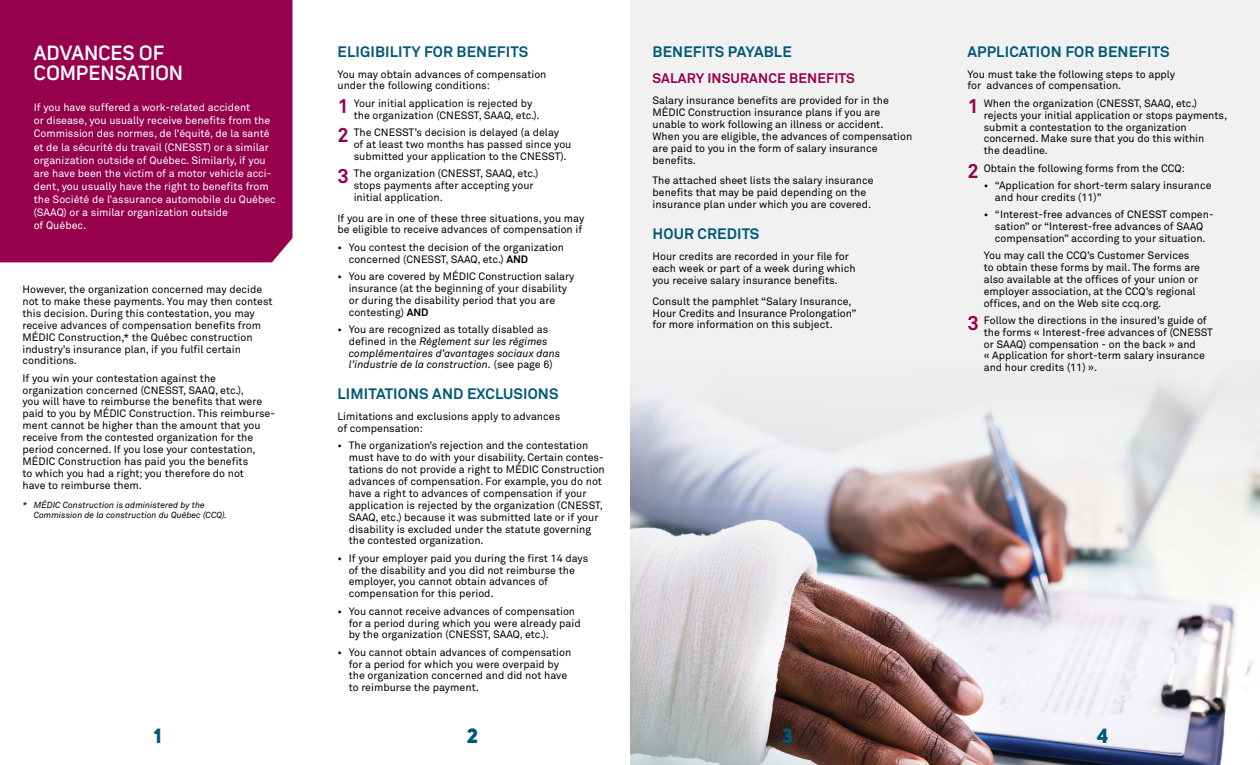
<style>
.page{position:relative;width:1260px;height:765px;background:#fff}
.page>*{position:absolute;margin:0;border:0;box-sizing:border-box;transform-origin:0 0}
.t1{font:600 20px/20px "Uni Sans";letter-spacing:.02em;color:#fff}
.t2{font:800 20px "Uni Sans";color:#005879}
.t3{font:700 15px "Akkurat Pro";letter-spacing:.01em;color:#005879}
.t4{font:700 13.75px "Akkurat Pro";letter-spacing:.01em;color:#96004d}
.t5{font:10.62px/11.9px "Akkurat Pro";color:#000}
.t6{font:10.62px/13.1px "Akkurat Pro";color:#fff}
.t7{font:italic 10.62px/11.9px "Akkurat Pro";color:#000}
.t8{font:italic 8.75px/10px "Akkurat Pro";color:#000}
.s1{font-weight:700;font-size:20px;color:#96004d}
.s2{font-weight:700}
.s3{font-style:normal}
</style>
<div class="page">
<div style="left:630px;top:0;width:630px;height:765px;background:#f1f1f2"></div>
<img style="left:630px;top:383px;width:630px;height:382px">
<div style="left:0;top:0;width:292px;height:262px;background:#96004d"></div>
<h1 class="t1" style="left:34px;top:43px;width:150px">ADVANCES OF<br>COMPENSATION</h1>
<p class="t6" style="left:34px;top:101px;width:244px">If you have suffered a work-related accident<br>or disease, you usually receive benefits from the Commission des normes, de l’équité, de la santé et de la sécurité du travail (CNESST) or a similar organization outside of Québec. Similarly, if you are have been the victim of a motor vehicle acci&shy;dent, you usually have the right to benefits from the Société de l’assurance automobile du Québec (SAAQ) or a similar organization outside<br>of Québec.</p>
<p class="t5" style="left:22px;top:284px;width:252px">However, the organization concerned may decide not to make these payments. You may then contest this decision. During this contestation, you may receive advances of compensation benefits from MÉDIC Construction,* the Québec construction industry’s insurance plan, if you fulfil certain conditions.</p>
<p class="t5" style="left:22px;top:372px;width:254px">If you win your contestation against the organization concerned (CNESST, SAAQ, etc.),<br>you will have to reimburse the benefits that were paid to you by MÉDIC Construction. This reimburse&shy;ment cannot be higher than the amount that you receive from the contested organization for the period concerned. If you lose your contestation, MÉDIC Construction has paid you the benefits<br>to which you had a right; you therefore do not<br>have to reimburse them.</p>
<p class="t8" style="left:34px;top:500px;width:195px;text-indent:-11px">* MÉDIC Construction is administered by the<br>Commission de la construction du Québec (CCQ).</p>
<h2 class="t3" style="left:338px;top:42px;width:192px">ELIGI BI LITY FOR BEN EFITS</h2>
<p class="t5" style="left:338px;top:68px;width:211px">You may obtain advances of compensation under the following conditions:</p>
<p class="t5" style="left:354px;top:97px;width:187px;text-indent:-16px"><span class="s1">1</span> Your initial application is rejected by the organization (CNESST, SAAQ, etc.).</p>
<p class="t5" style="left:354px;top:126px;width:219px;text-indent:-16px"><span class="s1">2</span> The CNESST’s decision is delayed (a delay of at least two months has passed since you submitted your application to the CNESST).</p>
<p class="t5" style="left:354px;top:167px;width:186px;text-indent:-16px"><span class="s1">3</span> The organization (CNESST, SAAQ, etc.) stops payments after accepting your initial application.</p>
<p class="t5" style="left:337px;top:212px;width:248px">If you are in one of these three situations, you may be eligible to receive advances of compensation if</p>
<p class="t5" style="left:349px;top:241px;width:217px;text-indent:-11px">• You contest the decision of the organization concerned (CNESST, SAAQ, etc.) <span class="s2">AND</span></p>
<p class="t5" style="left:349px;top:270px;width:227px;text-indent:-11px">• You are covered by MÉDIC Construction salary insurance (at the beginning of your disability or during the disability period that you are contesting) <span class="s2">AND</span></p>
<p class="t7" style="left:349px;top:323px;width:213px;text-indent:-11px"><span class="s3">• You are recognized as totally disabled as defined in the</span> Règlement sur les régimes complémentaires d’avantages sociaux dans l’industrie de la construction. <span class="s3">(see page 6)</span></p>
<h2 class="t3" style="left:338px;top:385px;width:223px">LI MITATIONS AND EXCLUSIONS</h2>
<p class="t5" style="left:338px;top:411px;width:224px">Limitations and exclusions apply to advances of compensation:</p>
<p class="t5" style="left:349px;top:440px;width:258px;text-indent:-11px">• The organization’s rejection and the contestation must have to do with your disability. Certain contes&shy;tations do not provide a right to MÉDIC Construction advances of compensation. For example, you do not have a right to advances of compensation if your application is rejected by the organization (CNESST, SAAQ, etc.) because it was submitted late or if your disability is excluded under the statute governing the contested organization.</p>
<p class="t5" style="left:349px;top:552px;width:241px;text-indent:-11px">• If your employer paid you during the first 14 days of the disability and you did not reimburse the employer, you cannot obtain advances of compensation for this period.</p>
<p class="t5" style="left:349px;top:605px;width:234px;text-indent:-11px">• You cannot receive advances of compensation for a period during which you were already paid by the organization (CNESST, SAAQ, etc.).</p>
<p class="t5" style="left:349px;top:646px;width:224px;text-indent:-11px">• You cannot obtain advances of compensation for a period for which you were overpaid by the organization concerned and did not have to reimburse the payment.</p>
<h2 class="t3" style="left:653px;top:42px;width:141px">BEN EFITS PAYABLE</h2>
<p class="t4" style="left:653px;top:70px;width:204px">SALARY INSURANCE BEN EFITS</p>
<p class="t5" style="left:652px;top:95px;width:261px">Salary insurance benefits are provided for in the MÉDIC Construction insurance plans if you are unable to work following an illness or accident.<br>When you are eligible, the advances of compensation are paid to you in the form of salary insurance benefits.</p>
<p class="t5" style="left:652px;top:175px;width:223px">The attached sheet lists the salary insurance benefits that may be paid depending on the insurance plan under which you are covered.</p>
<h2 class="t3" style="left:653px;top:225px;width:108px">HOUR CREDITS</h2>
<p class="t5" style="left:652px;top:250px;width:205px">Hour credits are recorded in your file for each week or part of a week during which you receive salary insurance benefits.</p>
<p class="t5" style="left:652px;top:295px;width:205px">Consult the pamphlet “Salary Insurance,<br>Hour Credits and Insurance Prolongation” for more information on this subject.</p>
<h2 class="t3" style="left:968px;top:42px;width:11px">APP</h2>
<h2 class="t3" style="left:996px;top:42px;width:175px">LICATION FOR BEN EFITS</h2>
<p class="t5" style="left:968px;top:68px;width:209px">You must take the following steps to apply for advances of compensation.</p>
<p class="t5" style="left:984px;top:97px;width:245px;text-indent:-16px"><span class="s1">1</span> When the organization (CNESST, SAAQ, etc.) rejects your initial application or stops payments, submit a contestation to the organization concerned. Make sure that you do this within<br>the deadline.</p>
<p class="t5" style="left:968px;top:162px;width:219px"><span class="s1">2</span> Obtain the following forms from the CCQ:</p>
<p class="t5" style="left:995px;top:179px;width:218px;text-indent:-11px">• “Application for short-term salary insurance and hour credits (11)”</p>
<p class="t5" style="left:984px;top:208px;width:231px;text-align:center">• “Interest-free advances of CNESST compen&shy;sation” or “Interest-free advances of SAAQ compensation” according to your situation.</p>
<p class="t5" style="left:984px;top:249px;width:218px">You may call the CCQ’s Customer Services to obtain these forms by mail. The forms are also available at the offices of your union or employer association, at the CCQ’s regional offices, and on the Web site ccq.org.</p>
<p class="t5" style="left:984px;top:314px;width:231px;text-indent:-16px"><span class="s1">3</span> Follow the directions in the insured’s guide of the forms « Interest-free advances of (CNESST or SAAQ) compensation - on the back » and<br>« Application for short-term salary insurance and hour credits (11) ».</p>
<h1 class="t2" style="left:154px;top:723px;width:9px">1</h1>
<h1 class="t2" style="left:467px;top:723px;width:13px">2</h1>
<h1 class="t2" style="left:782px;top:723px;width:12px">3</h1>
<h1 class="t2" style="left:1097px;top:723px;width:13px">4</h1>
</div>
